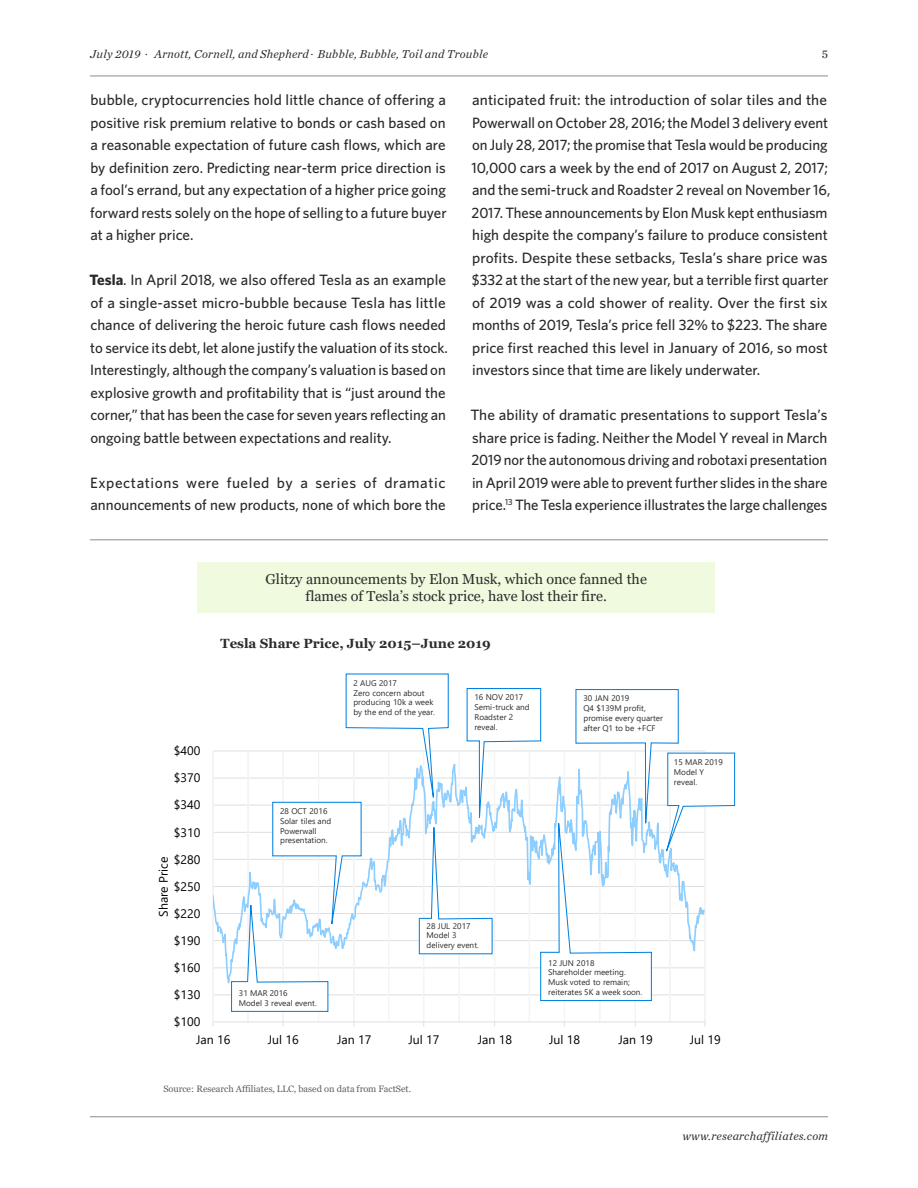
<style>
.page{position:relative;width:918px;height:1188px;background:#fff}
.page>*{position:absolute;margin:0;border:0;box-sizing:border-box;transform-origin:0 0}
.Article___Body_Copy{font:500 15px/22.5px "Whitney";color:#2a292a}
.t1{font:14.4px/17.2px "Georgia";color:#2d2c2b;text-align:center}
.t2{font:700 13.35px "Georgia";color:#2d2c2b}
.t3{font:12.3px "Segoe UI";letter-spacing:.005em;color:#000}
.t4{font:italic 12px "Chronicle Text G1";letter-spacing:.02em;color:#2a292a}
.t5{font:12px "Chronicle Text G1";color:#2a292a}
.t6{font:9.3px "Georgia";color:#63615f}
.t7{font:8.25px/9.9px "Segoe UI";color:#2d2c2b}
.s1{font-weight:700}
</style>
<div class="page">
<hr style="left:90px;top:76px;width:738px;height:1px;background:#8a8c8f">
<hr style="left:90px;top:1116px;width:738px;height:1px;background:#8a8c8f">
<hr style="left:90px;top:540px;width:738px;height:1px;background:#8a8c8f">
<div style="left:198px;top:562px;width:517px;height:50px;background:#effadf"></div>
<hr style="left:213px;top:751px;width:1px;height:271px;background:#f5f4f4">
<hr style="left:248px;top:751px;width:1px;height:271px;background:#f5f4f4">
<hr style="left:283px;top:751px;width:1px;height:271px;background:#f5f4f4">
<hr style="left:318px;top:751px;width:1px;height:271px;background:#f5f4f4">
<hr style="left:354px;top:751px;width:1px;height:271px;background:#f5f4f4">
<hr style="left:388px;top:751px;width:1px;height:271px;background:#f5f4f4">
<hr style="left:423px;top:751px;width:1px;height:271px;background:#f5f4f4">
<hr style="left:459px;top:751px;width:1px;height:271px;background:#f5f4f4">
<hr style="left:494px;top:751px;width:1px;height:271px;background:#f5f4f4">
<hr style="left:529px;top:751px;width:1px;height:271px;background:#f5f4f4">
<hr style="left:564px;top:751px;width:1px;height:271px;background:#f5f4f4">
<hr style="left:599px;top:751px;width:1px;height:271px;background:#f5f4f4">
<hr style="left:635px;top:751px;width:1px;height:271px;background:#f5f4f4">
<hr style="left:670px;top:751px;width:1px;height:271px;background:#f5f4f4">
<hr style="left:705px;top:751px;width:1px;height:271px;background:#f5f4f4">
<hr style="left:213px;top:1022px;width:492px;height:1px;background:#e0dfdf">
<svg style="left:213px;top:751px;width:18px;height:245px"></svg>
<svg style="left:231px;top:673px;width:505px;height:339px"></svg>
<p class="t4" style="left:90px;top:45px;width:400px">July 2019 . Arnott, Cornell, and Shepherd . Bubble, Bubble, Toil and Trouble</p>
<p class="t5" style="left:822px;top:45px;width:8px">5</p>
<p class="Article___Body_Copy" style="left:90px;top:88px;width:358px;text-align:justify">bubble, cryptocurrencies hold little chance of offering a positive risk premium relative to bonds or cash based on a reasonable expectation of future cash flows, which are by definition zero. Predicting near-term price direction is a fool’s errand, but any expectation of a higher price going forward rests solely on the hope of selling to a future buyer at a higher price.</p>
<p class="Article___Body_Copy" style="left:90px;top:268px;width:360px"><span class="s1">Tesla</span>. In April 2018, we also offered Tesla as an example of a single-asset micro-bubble because Tesla has little chance of delivering the heroic future cash flows needed to service its debt, let alone justify the valuation of its stock.<br>Interestingly, although the company’s valuation is based on explosive growth and profitability that is “just around the corner,” that has been the case for seven years reflecting an ongoing battle between expectations and reality.</p>
<p class="Article___Body_Copy" style="left:90px;top:471px;width:357px">Expectations were fueled by a series of dramatic announcements of new products, none of which bore the</p>
<p class="Article___Body_Copy" style="left:472px;top:88px;width:360px">anticipated fruit: the introduction of solar tiles and the Powerwall on October 28, 2016; the Model 3 delivery event on July 28, 2017; the promise that Tesla would be producing 10,000 cars a week by the end of 2017 on August 2, 2017; and the semi-truck and Roadster 2 reveal on November 16, 2017. These announcements by Elon Musk kept enthusiasm high despite the company’s failure to produce consistent profits. Despite these setbacks, Tesla’s share price was $332 at the start of the new year, but a terrible first quarter of 2019 was a cold shower of reality. Over the first six months of 2019, Tesla’s price fell 32% to $223. The share price first reached this level in January of 2016, so most investors since that time are likely underwater.</p>
<p class="Article___Body_Copy" style="left:470px;top:403px;width:359px;text-align:justify">The ability of dramatic presentations to support Tesla’s share price is fading. Neither the Model Y reveal in March 2019 nor the autonomous driving and robotaxi presentation in April 2019 were able to prevent further slides in the share price.<sup>13</sup> The Tesla experience illustrates the large challenges</p>
<p class="t1" style="left:265px;top:571px;width:383px">Glitzy announcements by Elon Musk, which once fanned the flames of Tesla’s stock price, have lost their fire.</p>
<p class="t3" style="left:174px;top:739px;width:28px">$400</p>
<p class="t3" style="left:174px;top:766px;width:28px">$370</p>
<p class="t3" style="left:174px;top:793px;width:28px">$340</p>
<p class="t3" style="left:174px;top:821px;width:28px">$310</p>
<p class="t3" style="left:174px;top:848px;width:28px">$280</p>
<p class="t3" style="left:152px;top:917px;width:62px;rotate:-90deg">Share Price</p>
<p class="t3" style="left:174px;top:875px;width:28px">$250</p>
<p class="t3" style="left:174px;top:902px;width:28px">$220</p>
<p class="t3" style="left:174px;top:929px;width:28px">$190</p>
<p class="t3" style="left:174px;top:956px;width:28px">$160</p>
<p class="t3" style="left:174px;top:983px;width:28px">$130</p>
<p class="t3" style="left:174px;top:1010px;width:28px">$100</p>
<p class="t2" style="left:221px;top:635px;width:272px">Tesla Share Price, July 2015–June 2019</p>
<p class="t7" style="left:353px;top:677px;width:83px">2 AUG 2017<br>Zero concern about producing 10k a week by the end of the year.</p>
<p class="t7" style="left:280px;top:805px;width:53px">28 OCT 2016<br>Solar tiles and<br>Powerwall presentation.</p>
<p class="t7" style="left:474px;top:692px;width:57px">16 NOV 2017<br>Semi-truck and<br>Roadster 2 reveal.</p>
<p class="t7" style="left:583px;top:693px;width:81px">30 JAN 2019<br>Q4 $139M profit, promise every quarter after Q1 to be +FCF</p>
<p class="t7" style="left:674px;top:756px;width:50px">15 MAR 2019<br>Model Y reveal.</p>
<p class="t7" style="left:239px;top:987px;width:79px">31 MAR 2016<br>Model 3 reveal event.</p>
<p class="t7" style="left:427px;top:920px;width:54px">28 JUL 2017<br>Model 3 delivery event.</p>
<p class="t7" style="left:548px;top:957px;width:96px">12 JUN 2018<br>Shareholder meeting.<br>Musk voted to remain; reiterates 5K a week soon.</p>
<p class="t3" style="left:196px;top:1028px;width:36px">Jan 16</p>
<p class="t3" style="left:268px;top:1028px;width:33px">Jul 16</p>
<p class="t3" style="left:337px;top:1028px;width:36px">Jan 17</p>
<p class="t3" style="left:409px;top:1028px;width:33px">Jul 17</p>
<p class="t3" style="left:478px;top:1028px;width:36px">Jan 18</p>
<p class="t3" style="left:549px;top:1028px;width:33px">Jul 18</p>
<p class="t3" style="left:619px;top:1028px;width:36px">Jan 19</p>
<p class="t3" style="left:690px;top:1028px;width:33px">Jul 19</p>
<p class="t6" style="left:163px;top:1083px;width:249px">Source: Research Affiliates, LLC, based on data from FactSet.</p>
<p class="t4" style="left:683px;top:1126px;width:147px">www.researchaffiliates.com</p>
</div>
